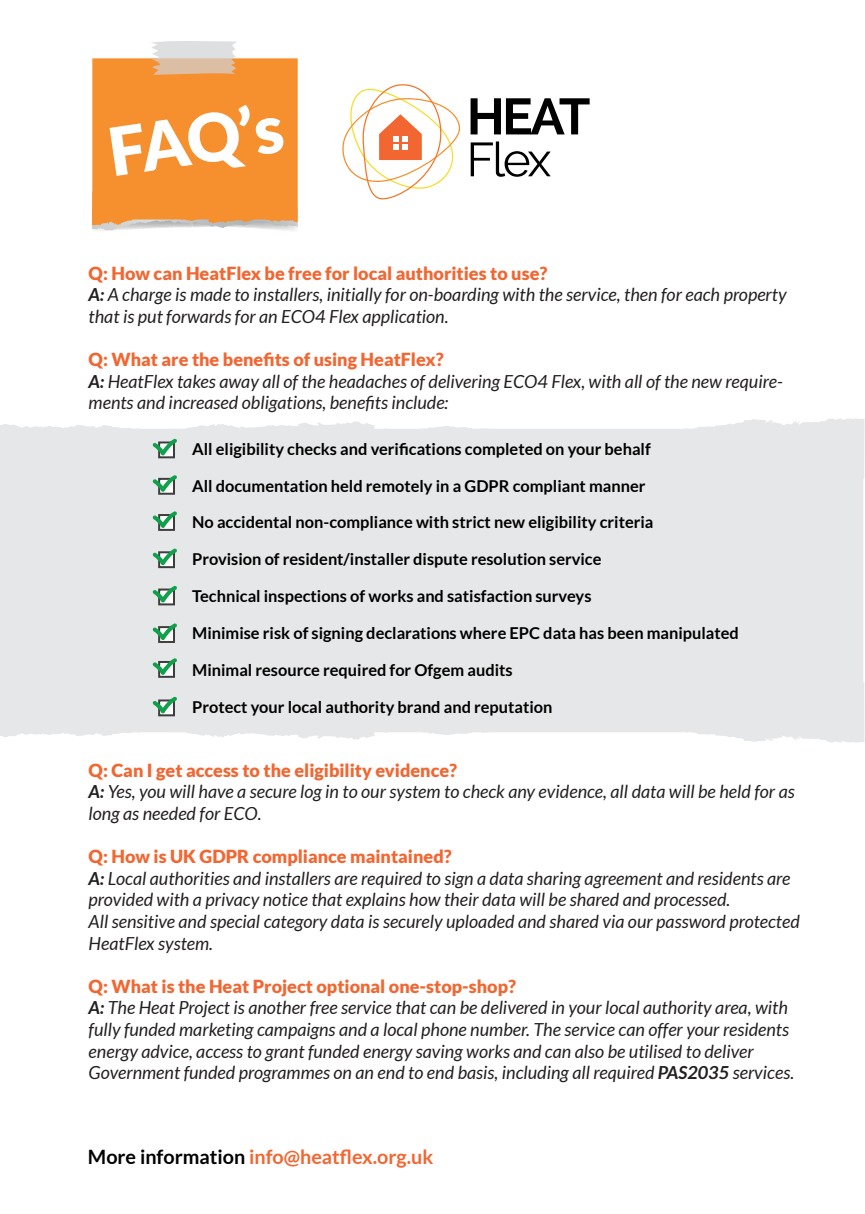
<style>
.page{position:relative;width:865px;height:1214px;background:#fff}
.page>*{position:absolute;margin:0;border:0;box-sizing:border-box;transform-origin:0 0}
.t1{font:900 66.6px "Lato";color:#fff}
.t2{font:700 19.8px "Lato";color:#f26631}
.t3{font:italic 18px/21.6px "Lato";color:#231f20}
.t4{font:700 16.4px "Lato";color:#000}
.s1{font-weight:900;font-style:normal;color:#f26631}
.s2{font-weight:700}
.s3{color:#000}
</style>
<div class="page">
<svg style="left:470px;top:98px;width:119px;height:36px"></svg>
<svg style="left:342px;top:84px;width:118px;height:116px"></svg>
<svg style="left:470px;top:141px;width:80px;height:36px"></svg>
<div style="left:0;top:418px;width:864px;height:324px;background:#e6e7e9"></div>
<svg style="left:92px;top:41px;width:206px;height:190px;background:#f39e4d"></svg>
<svg style="left:158px;top:674px;width:17px;height:3px"></svg>
<svg style="left:152px;top:658px;width:25px;height:16px"></svg>
<svg style="left:158px;top:713px;width:17px;height:3px"></svg>
<svg style="left:152px;top:696px;width:25px;height:17px"></svg>
<svg style="left:158px;top:455px;width:17px;height:3px"></svg>
<svg style="left:152px;top:438px;width:25px;height:17px"></svg>
<svg style="left:158px;top:491px;width:17px;height:3px"></svg>
<svg style="left:152px;top:475px;width:25px;height:16px"></svg>
<svg style="left:158px;top:528px;width:17px;height:3px"></svg>
<svg style="left:152px;top:511px;width:25px;height:17px"></svg>
<svg style="left:158px;top:565px;width:17px;height:3px"></svg>
<svg style="left:152px;top:548px;width:25px;height:17px"></svg>
<svg style="left:158px;top:602px;width:17px;height:3px"></svg>
<svg style="left:152px;top:585px;width:25px;height:17px"></svg>
<svg style="left:158px;top:640px;width:17px;height:3px"></svg>
<svg style="left:152px;top:623px;width:25px;height:17px"></svg>
<h1 class="t1" style="left:104px;top:113px;width:177px;rotate:-8deg">FAQ’s</h1>
<p class="t3" style="left:89px;top:263px;width:699px"><span class="s1">Q: How can HeatFlex be free for local authorities to use?<br></span><span class="s2">A:</span> A charge is made to installers, initially for on-boarding with the service, then for each property that is put forwards for an ECO4 Flex application.</p>
<p class="t3" style="left:89px;top:349px;width:695px"><span class="s1">Q: What are the benefits of using HeatFlex?<br></span><span class="s2">A:</span> HeatFlex takes away all of the headaches of delivering ECO4 Flex, with all of the new require&shy;ments and increased obligations, benefits include:</p>
<p class="t4" style="left:192px;top:439px;width:460px">All eligibility checks and verifications completed on your behalf</p>
<p class="t4" style="left:192px;top:476px;width:455px">All documentation held remotely in a GDPR compliant manner</p>
<p class="t4" style="left:192px;top:513px;width:463px">No accidental non-compliance with strict new eligibility criteria</p>
<p class="t4" style="left:192px;top:550px;width:411px">Provision of resident/installer dispute resolution service</p>
<p class="t4" style="left:192px;top:586px;width:401px">Technical inspections of works and satisfaction surveys</p>
<p class="t4" style="left:192px;top:623px;width:548px">Minimise risk of signing declarations where EPC data has been manipulated</p>
<p class="t4" style="left:192px;top:660px;width:322px">Minimal resource required for Ofgem audits</p>
<p class="t4" style="left:192px;top:697px;width:362px">Protect your local authority brand and reputation</p>
<p class="t3" style="left:89px;top:759px;width:707px"><span class="s1">Q: Can I get access to the eligibility evidence?<br></span><span class="s2">A:</span> Yes, you will have a secure log in to our system to check any evidence, all data will be held for as long as needed for ECO.</p>
<p class="t3" style="left:89px;top:846px;width:712px"><span class="s1">Q: How is UK GDPR compliance maintained?<br></span><span class="s2">A:</span> Local authorities and installers are required to sign a data sharing agreement and residents are provided with a privacy notice that explains how their data will be shared and processed.<br>All sensitive and special category data is securely uploaded and shared via our password protected HeatFlex system.</p>
<p class="t3" style="left:89px;top:975px;width:707px"><span class="s1">Q: What is the Heat Project optional one-stop-shop?<br></span><span class="s2">A:</span> The Heat Project is another free service that can be delivered in your local authority area, with fully funded marketing campaigns and a local phone number. The service can offer your residents energy advice, access to grant funded energy saving works and can also be utilised to deliver Government funded programmes on an end to end basis, including all required <span class="s2">PAS2035</span> services.</p>
<p class="t2" style="left:88px;top:1145px;width:347px"><span class="s3">More information</span> info@heatflex.org.uk</p>
</div>
